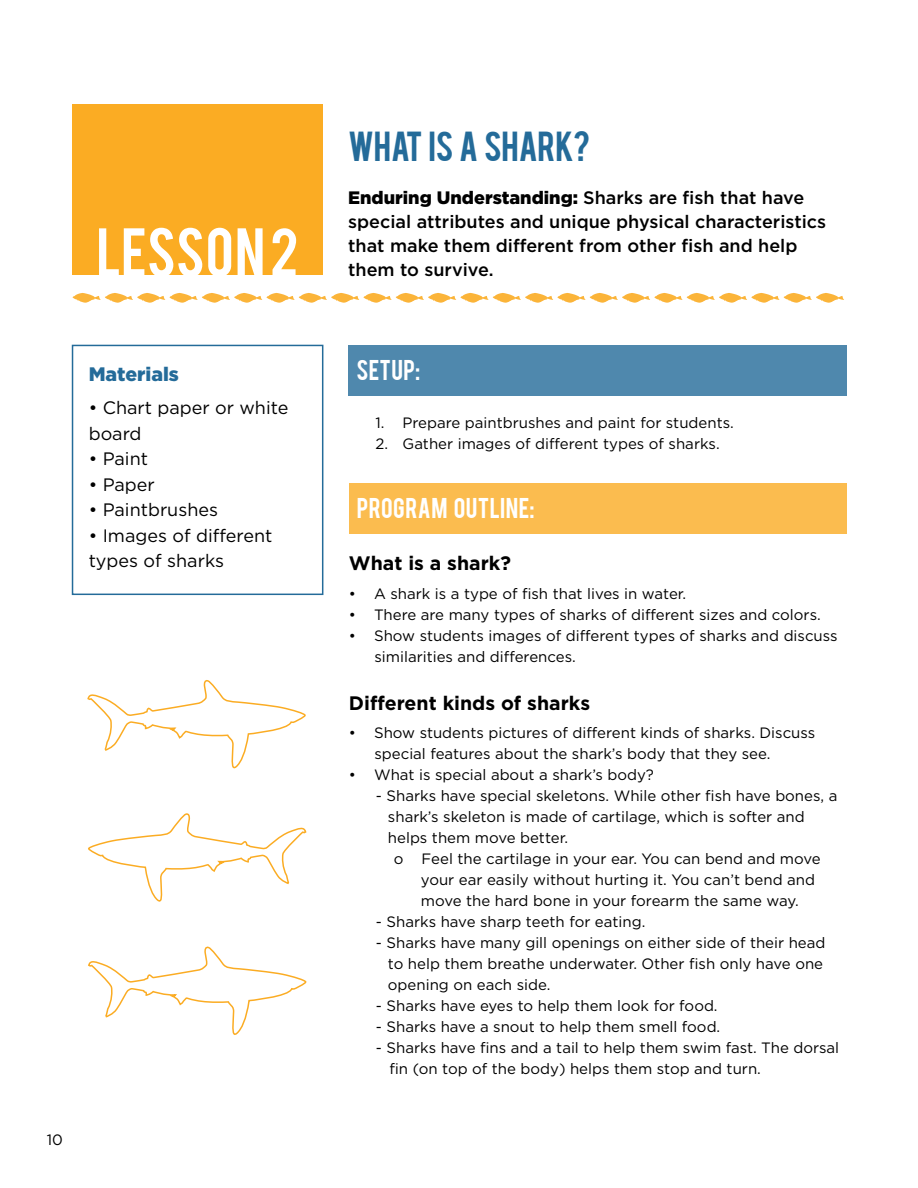
<style>
.page{position:relative;width:918px;height:1188px;background:#fff}
.page>*{position:absolute;margin:0;border:0;box-sizing:border-box;transform-origin:0 0}
.t1{font:54px "Bebas";color:#fff}
.t2{font:33px "Bebas";letter-spacing:-.005em;color:#246b99}
.t3{font:22.5px "Bebas";letter-spacing:.02em;color:#fff}
.t4{font:700 19.5px "Gotham";color:#000}
.t5{font:900 19.5px "Gotham";color:#246b99}
.t6{font:500 18px/24px "Gotham";color:#000}
.t7{font:18px/25.5px "Gotham";color:#000}
.t8{font:15px/21px "Gotham";color:#000}
.s1{font-weight:900}
</style>
<div class="page">
<div style="left:73px;top:104px;width:250px;height:171px;background:#fbac23"></div>
<div style="left:72px;top:345px;width:251px;height:250px;border:2px solid #246b99"></div>
<div style="left:348px;top:345px;width:499px;height:50px;background:#4f88ad"></div>
<svg style="left:72px;top:293px;width:772px;height:10px"></svg>
<div style="left:349px;top:483px;width:498px;height:51px;background:#fbbc4f"></div>
<svg style="left:87px;top:680px;width:219px;height:89px"></svg>
<svg style="left:88px;top:813px;width:219px;height:89px"></svg>
<svg style="left:88px;top:946px;width:219px;height:89px"></svg>
<h1 class="t1" style="left:97px;top:213px;width:204px">LESSON 2</h1>
<h3 class="t5" style="left:89px;top:363px;width:92px">Materials</h3>
<p class="t7" style="left:89px;top:395px;width:201px">• Chart paper or white board</p>
<p class="t7" style="left:89px;top:446px;width:61px">• Paint</p>
<p class="t7" style="left:89px;top:471px;width:68px">• Paper</p>
<p class="t7" style="left:89px;top:497px;width:131px">• Paintbrushes</p>
<p class="t7" style="left:89px;top:522px;width:185px">• Images of different types of sharks</p>
<p class="t8" style="left:47px;top:1129px;width:18px">10</p>
<h2 class="t2" style="left:348px;top:122px;width:244px">WHAT IS A SHARK?</h2>
<p class="t6" style="left:348px;top:185px;width:479px"><span class="s1">Enduring Understanding:</span> Sharks are fish that have special attributes and unique physical characteristics that make them different from other fish and help them to survive.</p>
<h3 class="t3" style="left:356px;top:354px;width:65px">SETUP:</h3>
<p class="t8" style="left:375px;top:412px;width:360px">1. Prepare paintbrushes and paint for students.</p>
<p class="t8" style="left:375px;top:433px;width:346px">2. Gather images of different types of sharks.</p>
<h3 class="t3" style="left:357px;top:492px;width:179px">PROGRAM OUTLINE:</h3>
<h3 class="t4" style="left:349px;top:552px;width:164px">What is a shark?</h3>
<p class="t8" style="left:349px;top:582px;width:339px">• A shark is a type of fish that lives in water.</p>
<p class="t8" style="left:349px;top:603px;width:473px">• There are many types of sharks of different sizes and colors.</p>
<p class="t8" style="left:374px;top:624px;width:465px;text-indent:-26px">• Show students images of different types of sharks and discuss similarities and differences.</p>
<h3 class="t4" style="left:349px;top:691px;width:243px">Different kinds of sharks</h3>
<p class="t8" style="left:374px;top:722px;width:442px;text-indent:-26px">• Show students pictures of different kinds of sharks. Discuss special features about the shark’s body that they see.</p>
<p class="t8" style="left:349px;top:764px;width:307px">• What is special about a shark’s body?</p>
<p class="t8" style="left:376px;top:785px;width:463px">- Sharks have special skeletons. While other fish have bones, a</p>
<p class="t8" style="left:388px;top:806px;width:418px">shark’s skeleton is made of cartilage, which is softer and</p>
<p class="t8" style="left:388px;top:827px;width:182px">helps them move better.</p>
<p class="t8" style="left:394px;top:848px;width:428px">o Feel the cartilage in your ear. You can bend and move</p>
<p class="t8" style="left:421px;top:869px;width:396px">your ear easily without hurting it. You can’t bend and</p>
<p class="t8" style="left:421px;top:890px;width:379px">move the hard bone in your forearm the same way.</p>
<p class="t8" style="left:376px;top:911px;width:271px">- Sharks have sharp teeth for eating.</p>
<p class="t8" style="left:388px;top:932px;width:439px;text-indent:-12px">- Sharks have many gill openings on either side of their head to help them breathe underwater. Other fish only have one opening on each side.</p>
<p class="t8" style="left:376px;top:995px;width:343px">- Sharks have eyes to help them look for food.</p>
<p class="t8" style="left:376px;top:1016px;width:346px">- Sharks have a snout to help them smell food.</p>
<p class="t8" style="left:389px;top:1037px;width:451px;text-indent:-14px">- Sharks have fins and a tail to help them swim fast. The dorsal fin (on top of the body) helps them stop and turn.</p>
</div>
